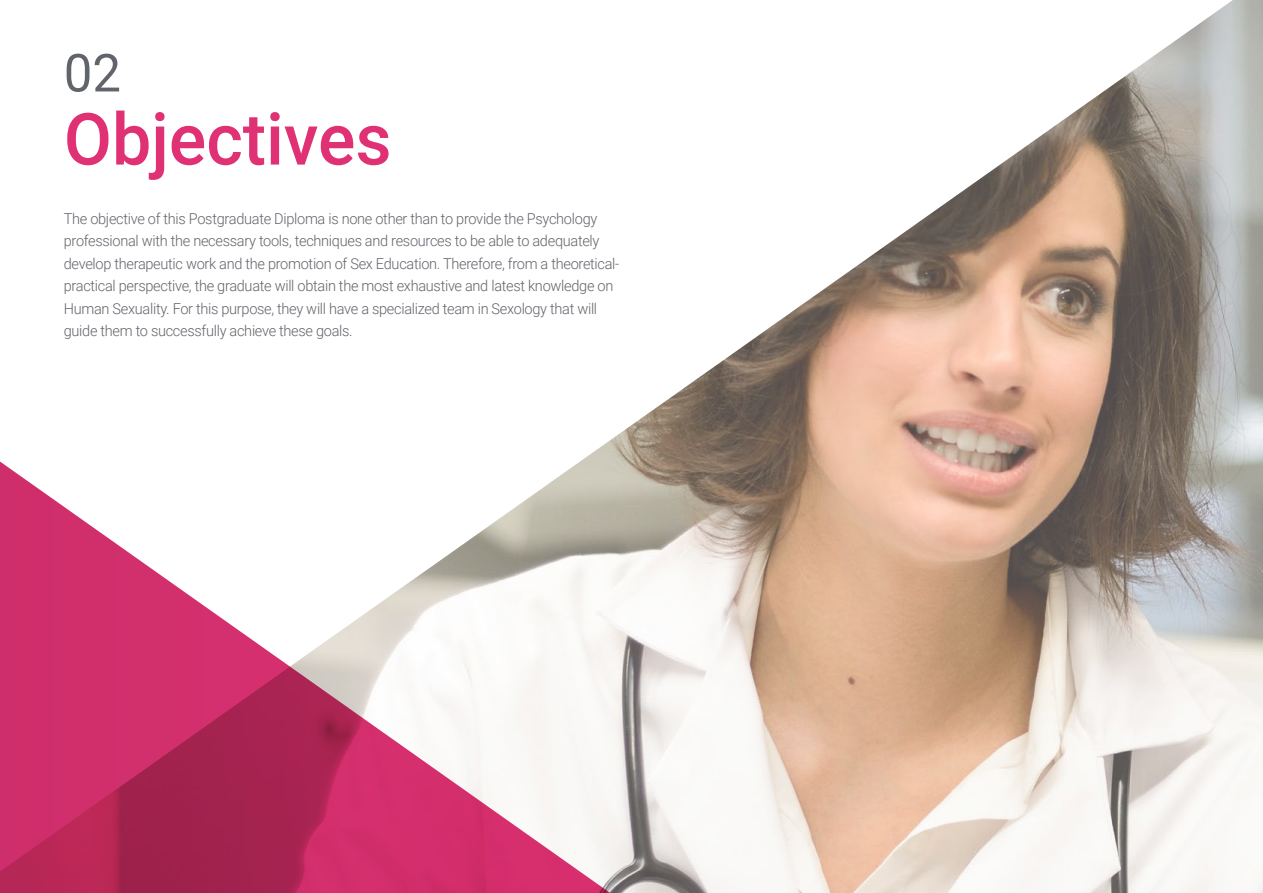
<style>
.page{position:relative;width:1263px;height:893px;background:#fff}
.page>*{position:absolute;margin:0;border:0;box-sizing:border-box;transform-origin:0 0}
.t1{font:500 72px "Roboto";color:#df3174}
.t2{font:52.5px "Roboto";color:#61646a}
.t3{font:300 15px/22.5px "Roboto";letter-spacing:-.02em;color:#61646a}
</style>
<div class="page">
<img style="left:602px;top:0;width:661px;height:893px">
<svg style="left:0;top:446px;width:640px;height:447px"></svg>
<h2 class="t2" style="left:64px;top:36px;width:59px">02</h2>
<h1 class="t1" style="left:64px;top:89px;width:329px">Objectives</h1>
<p class="t3" style="left:64px;top:207px;width:557px">The objective of this Postgraduate Diploma is none other than to provide the Psychology professional with the necessary tools, techniques and resources to be able to adequately develop therapeutic work and the promotion of Sex Education. Therefore, from a theoretical&shy;practical perspective, the graduate will obtain the most exhaustive and latest knowledge on Human Sexuality. For this purpose, they will have a specialized team in Sexology that will guide them to successfully achieve these goals.</p>
</div>
